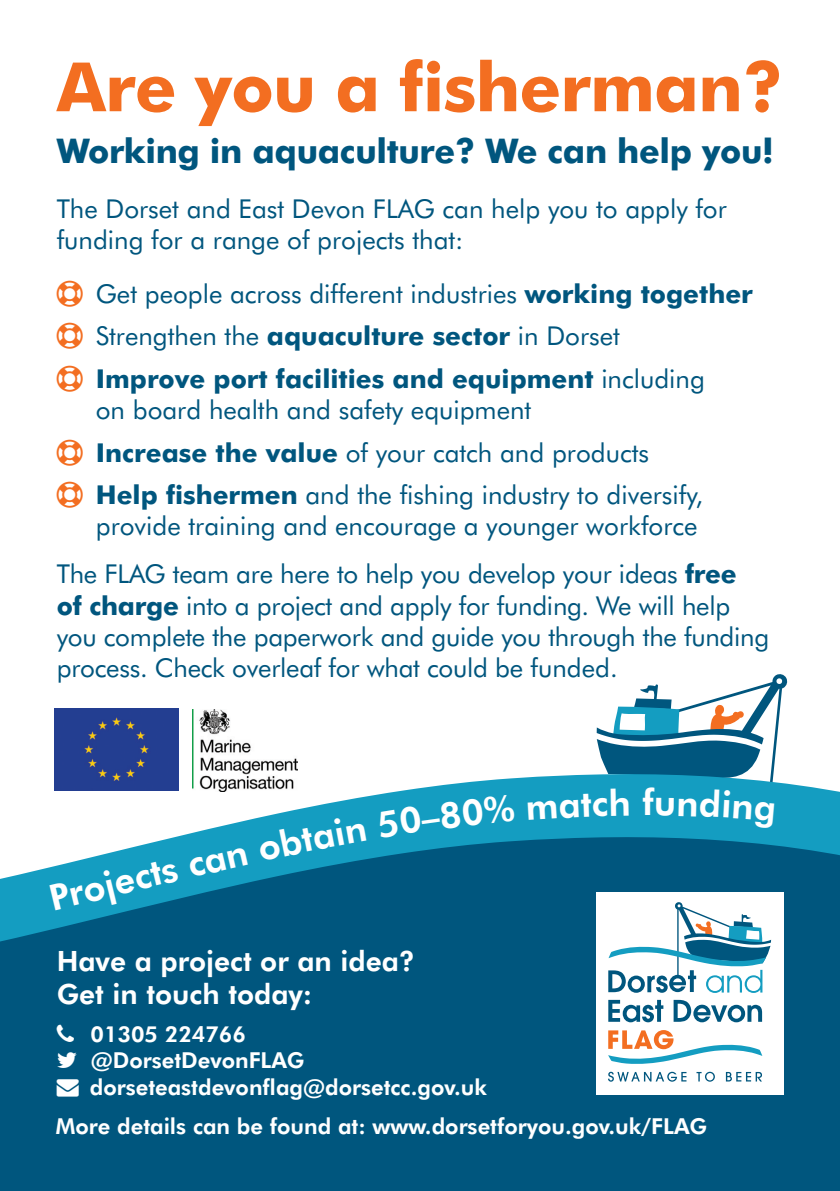
<style>
.page{position:relative;width:840px;height:1191px;background:#fff}
.page>*{position:absolute;margin:0;border:0;box-sizing:border-box;transform-origin:0 0}
.t1{font:700 68px "Futura BT";letter-spacing:-.01em;color:#f36e21}
.t2{font:800 36px "Futura BT";color:#fff}
.t3{font:700 34px "Futura BT";letter-spacing:-.01em;color:#00567e}
.t4{font:800 28px/33.6px "Futura BT";color:#fff}
.t5{font:26px/31.2px "Futura BT";color:#00567e}
.t6{font:800 22px "Futura BT";color:#fff}
.s1{font-weight:700}
</style>
<div class="page">
<svg style="left:192px;top:768px;width:647px;height:63px"></svg>
<svg style="left:0;top:831px;width:839px;height:360px;background:#075f85"></svg>
<img style="left:193px;top:709px;width:104px;height:82px">
<div style="left:54px;top:708px;width:125px;height:83px;background:#233e91"></div>
<div style="left:595px;top:891px;width:187px;height:203px;background:#fff"></div>
<svg style="left:608px;top:1000px;width:55px;height:22px"></svg>
<svg style="left:673px;top:1000px;width:88px;height:22px"></svg>
<svg style="left:608px;top:1030px;width:154px;height:34px"></svg>
<svg style="left:608px;top:902px;width:162px;height:91px"></svg>
<svg style="left:608px;top:1071px;width:78px;height:10px"></svg>
<svg style="left:696px;top:1071px;width:18px;height:10px"></svg>
<svg style="left:725px;top:1072px;width:36px;height:9px"></svg>
<svg style="left:57px;top:1024px;width:17px;height:18px"></svg>
<svg style="left:57px;top:1052px;width:20px;height:16px"></svg>
<div style="left:188px;top:846px;width:60px;height:31px;background:#149dc1"></div>
<div style="left:258px;top:817px;width:108px;height:44px;background:#149dc1"></div>
<div style="left:377px;top:794px;width:137px;height:44px;background:#149dc1"></div>
<svg style="left:527px;top:674px;width:260px;height:155px"></svg>
<p class="t1" style="left:57px;top:46px;width:727px">Are you a fisherman?</p>
<p class="t3" style="left:57px;top:130px;width:718px">Working in aquaculture? We can help you!</p>
<p class="t5" style="left:57px;top:192px;width:671px">The Dorset and East Devon FLAG can help you to apply for funding for a range of projects that:</p>
<p class="t5" style="left:96px;top:277px;width:658px">Get people across different industries <span class="s1">working together</span></p>
<p class="t5" style="left:96px;top:320px;width:525px">Strengthen the <span class="s1">aquaculture sector</span> in Dorset</p>
<p class="t5" style="left:96px;top:363px;width:610px"><span class="s1">Improve port facilities and equipment</span> including on board health and safety equipment</p>
<p class="t5" style="left:96px;top:436px;width:554px"><span class="s1">Increase the value</span> of your catch and products</p>
<p class="t5" style="left:96px;top:479px;width:608px"><span class="s1">Help fishermen</span> and the fishing industry to diversify, provide training and encourage a younger workforce</p>
<p class="t5" style="left:57px;top:558px;width:713px">The FLAG team are here to help you develop your ideas <span class="s1">free<br>of charge</span> into a project and apply for funding. We will help you complete the paperwork and guide you through the funding process. Check overleaf for what could be funded.</p>
<p class="t2" style="left:45px;top:877px;width:132px;rotate:-14deg">Projects</p>
<p class="t4" style="left:57px;top:943px;width:359px">Have a project or an idea?<br>Get in touch today:</p>
<p class="t6" style="left:90px;top:1020px;width:157px">01305 224766</p>
<p class="t6" style="left:91px;top:1047px;width:215px">@DorsetDevonFLAG</p>
<p class="t6" style="left:57px;top:1073px;width:431px">→ dorseteastdevonflag@dorsetcc.gov.uk</p>
<p class="t2" style="left:641px;top:780px;width:13px">f</p>
<p class="t6" style="left:56px;top:1112px;width:652px">More details can be found at: www.dorsetforyou.gov.uk/FLAG</p>
</div>
